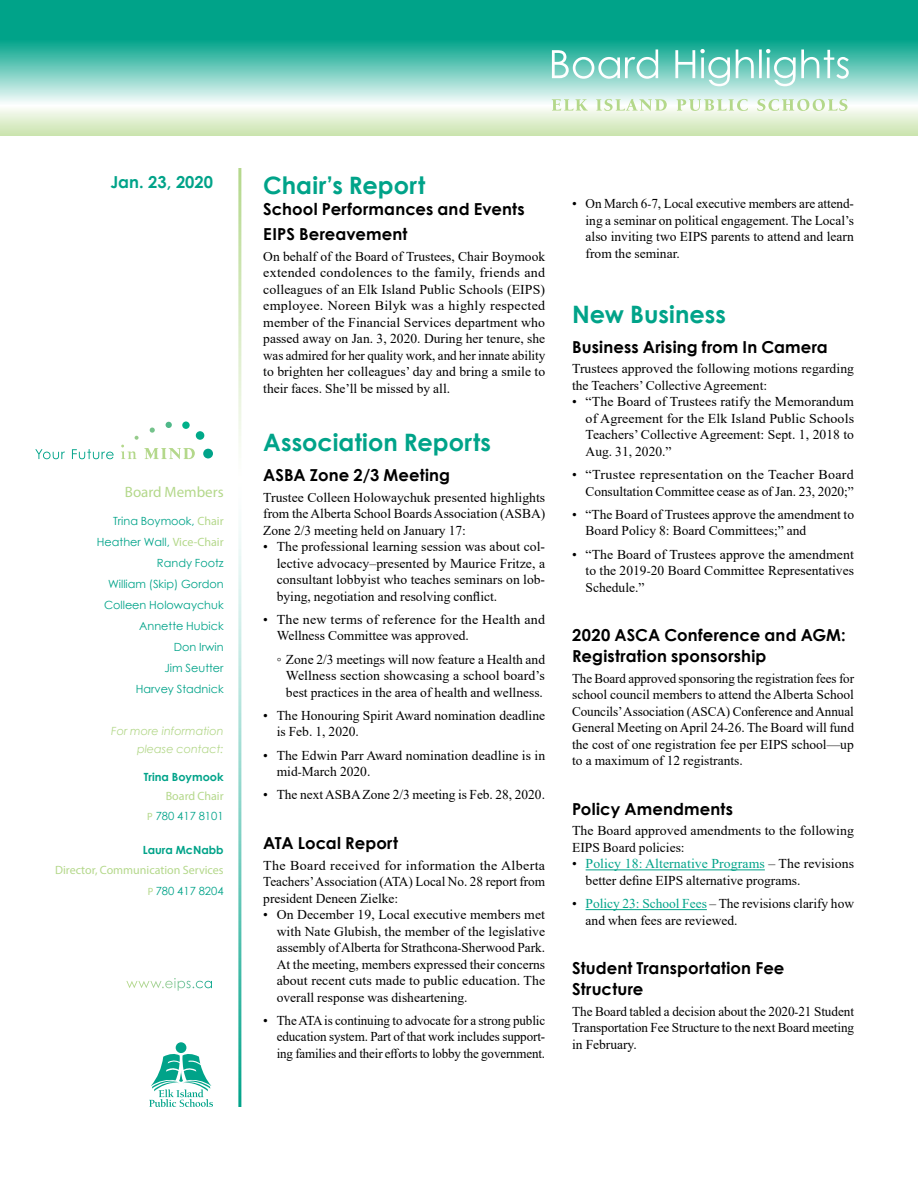
<style>
.page{position:relative;width:918px;height:1188px;background:#fff}
.page>*{position:absolute;margin:0;border:0;box-sizing:border-box;transform-origin:0 0}
.t1{font:700 24px "Century Gothic";letter-spacing:.005em;color:#00a389}
.t2{font:700 16.5px/21px "Century Gothic";letter-spacing:.01em;color:#000}
.t3{font:700 16.5px "Century Gothic";color:#00a389}
.t4{font:15px "Myriad Pro";color:#b4d88b}
.t5{font:13.5px/16.5px "Times New Roman";color:#000;text-align:justify}
.t6{font:13.5px/16.5px "Times New Roman";color:#000;text-align:justify;scale:1.04 1}
.t7{font:12px "Myriad Pro";color:#b4d88b}
.t8{font:11.25px/21px "Century Gothic";color:#00a389;text-align:right}
.t9{font:italic 11.25px/18px "Century Gothic";color:#b4d88b;text-align:right}
.t10{font:700 11.25px "Century Gothic";color:#00a389}
.s1{font-family:"Myriad Pro";font-size:12px;color:#b4d88b}
.s2{font-family:"Myriad Pro";font-size:10.5px;color:#b4d88b}
.s3{font-size:12px}
.s4{color:#00a389}
</style>
<div class="page">
<svg style="left:0;top:0;width:918px;height:136px;background:#6cc8b3"></svg>
<svg style="left:126px;top:978px;width:86px;height:13px"></svg>
<svg style="left:552px;top:99px;width:296px;height:12px"></svg>
<svg style="left:552px;top:49px;width:297px;height:37px;background:#88d4c8"></svg>
<div style="left:176px;top:1042px;width:10px;height:11px;background:#00a389;border-radius:50%"></div>
<svg style="left:149px;top:1054px;width:64px;height:53px"></svg>
<svg style="left:35px;top:449px;width:79px;height:10px"></svg>
<div style="left:196px;top:431px;width:8px;height:9px;background:#00a989;border-radius:50%"></div>
<div style="left:203px;top:449px;width:10px;height:9px;background:#00a389;border-radius:50%"></div>
<svg style="left:121px;top:422px;width:74px;height:37px"></svg>
<hr style="left:586px;top:870px;width:179px;height:1px;background:#00a389">
<hr style="left:586px;top:909px;width:121px;height:1px;background:#00a389">
<p class="t3" style="left:110px;top:169px;width:104px">Jan. 23, 2020</p>
<p class="t4" style="left:125px;top:483px;width:100px">Board Members</p>
<p class="t8" style="left:97px;top:510px;width:128px">Trina Boymook, <span class="s1">Chair<br></span>Heather Wall, <span class="s1">Vice-Chair<br></span>Randy Footz<br>William (Skip) Gordon<br>Colleen Holowaychuk<br>Annette Hubick<br>Don Irwin<br>Jim Seutter<br>Harvey Stadnick</p>
<p class="t9" style="left:111px;top:722px;width:114px">For more information please contact:</p>
<p class="t10" style="left:144px;top:768px;width:81px">Trina Boymook</p>
<p class="t7" style="left:166px;top:789px;width:59px">Board Chair</p>
<p class="t8" style="left:147px;top:805px;width:78px"><span class="s2">P</span> 780 417 8101</p>
<p class="t10" style="left:143px;top:841px;width:82px">Laura McNabb</p>
<p class="t7" style="left:55px;top:862px;width:170px">Director, Communication Services</p>
<p class="t8" style="left:148px;top:880px;width:77px"><span class="s2">P</span> 780 417 8204</p>
<h1 class="t1" style="left:263px;top:167px;width:164px">Chair’s Report</h1>
<p class="t2" style="left:263px;top:195px;width:263px;line-height:25.3px">School Performances and Events<br>EIPS Bereavement</p>
<p class="t5" style="left:263px;top:247px;width:284px">On behalf of the Board of Trustees, Chair Boymook extended condolences to the family, friends and colleagues of an Elk Island Public Schools (EIPS) employee. Noreen Bilyk was a highly respected member of the Financial Services department who passed away on Jan. 3, 2020. During her tenure, she was admired for her quality work, and her innate ability to brighten her colleagues’ day and bring a smile to their faces. She’ll be missed by all.</p>
<h1 class="t1" style="left:263px;top:424px;width:229px">Association Reports</h1>
<p class="t2" style="left:263px;top:464px;width:188px">ASBA Zone 2/3 Meeting</p>
<p class="t5" style="left:263px;top:488px;width:284px">Trustee Colleen Holowaychuk presented highlights from the Alberta School Boards Association (ASBA)<br>Zone 2/3 meeting held on January 17:</p>
<p class="t5" style="left:277px;top:538px;width:270px;text-indent:-14px">• The professional learning session was about col&shy;lective advocacy–presented by Maurice Fritze, a consultant lobbyist who teaches seminars on lob&shy;bying, negotiation and resolving conflict.</p>
<p class="t5" style="left:277px;top:611px;width:270px;text-indent:-14px">• The new terms of reference for the Health and<br>Wellness Committee was approved.</p>
<p class="t5" style="left:286px;top:650px;width:261px;text-indent:-9px">◦ Zone 2/3 meetings will now feature a Health and Wellness section showcasing a school board’s best practices in the area of health and wellness.</p>
<p class="t5" style="left:277px;top:707px;width:270px;text-indent:-14px">• The Honouring Spirit Award nomination deadline is Feb. 1, 2020.</p>
<p class="t5" style="left:277px;top:746px;width:270px;text-indent:-14px">• The Edwin Parr Award nomination deadline is in mid<span class="s3">-</span>March 2020.</p>
<p class="t5" style="left:263px;top:786px;width:283px">• The next ASBA Zone 2/3 meeting is Feb. 28, 2020.</p>
<p class="t2" style="left:263px;top:831px;width:136px">ATA Local Report</p>
<p class="t6" style="left:263px;top:856px;width:273px">The Board received for information the Alberta Teachers’ Association (ATA) Local No. 28 report from president Deneen Zielke:</p>
<p class="t5" style="left:277px;top:906px;width:270px;text-indent:-14px">• On December 19, Local executive members met with Nate Glubish, the member of the legislative assembly of Alberta for Strathcona<span class="s3">-</span>Sherwood Park.<br>At the meeting, members expressed their concerns about recent cuts made to public education. The overall response was disheartening.</p>
<p class="t5" style="left:277px;top:1012px;width:270px;text-indent:-14px">• The ATA is continuing to advocate for a strong public education system. Part of that work includes support&shy;ing families and their efforts to lobby the government.</p>
<p class="t5" style="left:586px;top:195px;width:270px;text-indent:-14px">• On March 6<span class="s3">-</span>7, Local executive members are attend&shy;ing a seminar on political engagement. The Local’s also inviting two EIPS parents to attend and learn from the seminar.</p>
<h1 class="t1" style="left:572px;top:296px;width:155px">New Business</h1>
<p class="t2" style="left:572px;top:335px;width:257px">Business Arising from In Camera</p>
<p class="t5" style="left:572px;top:360px;width:283px">Trustees approved the following motions regarding the Teachers’ Collective Agreement:</p>
<p class="t5" style="left:586px;top:393px;width:270px;text-indent:-14px">• “The Board of Trustees ratify the Memorandum of Agreement for the Elk Island Public Schools Teachers’ Collective Agreement: Sept. 1, 2018 to Aug. 31, 2020.”</p>
<p class="t5" style="left:572px;top:466px;width:283px;text-align:right">• “Trustee representation on the Teacher Board<br>Consultation Committee cease as of Jan. 23, 2020;”</p>
<p class="t5" style="left:586px;top:506px;width:270px;text-indent:-14px">• “The Board of Trustees approve the amendment to<br>Board Policy 8: Board Committees;” and</p>
<p class="t5" style="left:586px;top:545px;width:270px;text-indent:-14px">• “The Board of Trustees approve the amendment to the 2019<span class="s3">-</span>20 Board Committee Representatives Schedule.”</p>
<p class="t2" style="left:572px;top:624px;width:275px">2020 ASCA Conference and AGM:<br>Registration sponsorship</p>
<p class="t5" style="left:572px;top:670px;width:283px">The Board approved sponsoring the registration fees for school council members to attend the Alberta School Councils’ Association (ASCA) Conference and Annual General Meeting on April 24<span class="s3">-</span>26. The Board will fund the cost of one registration fee per EIPS school—up to a maximum of 12 registrants.</p>
<p class="t2" style="left:572px;top:797px;width:163px">Policy Amendments</p>
<p class="t5" style="left:572px;top:822px;width:283px">The Board approved amendments to the following<br>EIPS Board policies:</p>
<p class="t5" style="left:586px;top:855px;width:270px;text-indent:-14px">• <span class="s4">Policy 18: Alternative Programs</span> – The revisions better define EIPS alternative programs.</p>
<p class="t5" style="left:586px;top:895px;width:270px;text-indent:-14px">• <span class="s4">Policy 23: School Fees</span> – The revisions clarify how and when fees are reviewed.</p>
<p class="t2" style="left:572px;top:957px;width:214px">Student Transportation Fee<br>Structure</p>
<p class="t5" style="left:572px;top:1003px;width:283px">The Board tabled a decision about the 2020<span class="s3">-</span>21 Student Transportation Fee Structure to the next Board meeting in February.</p>
</div>
